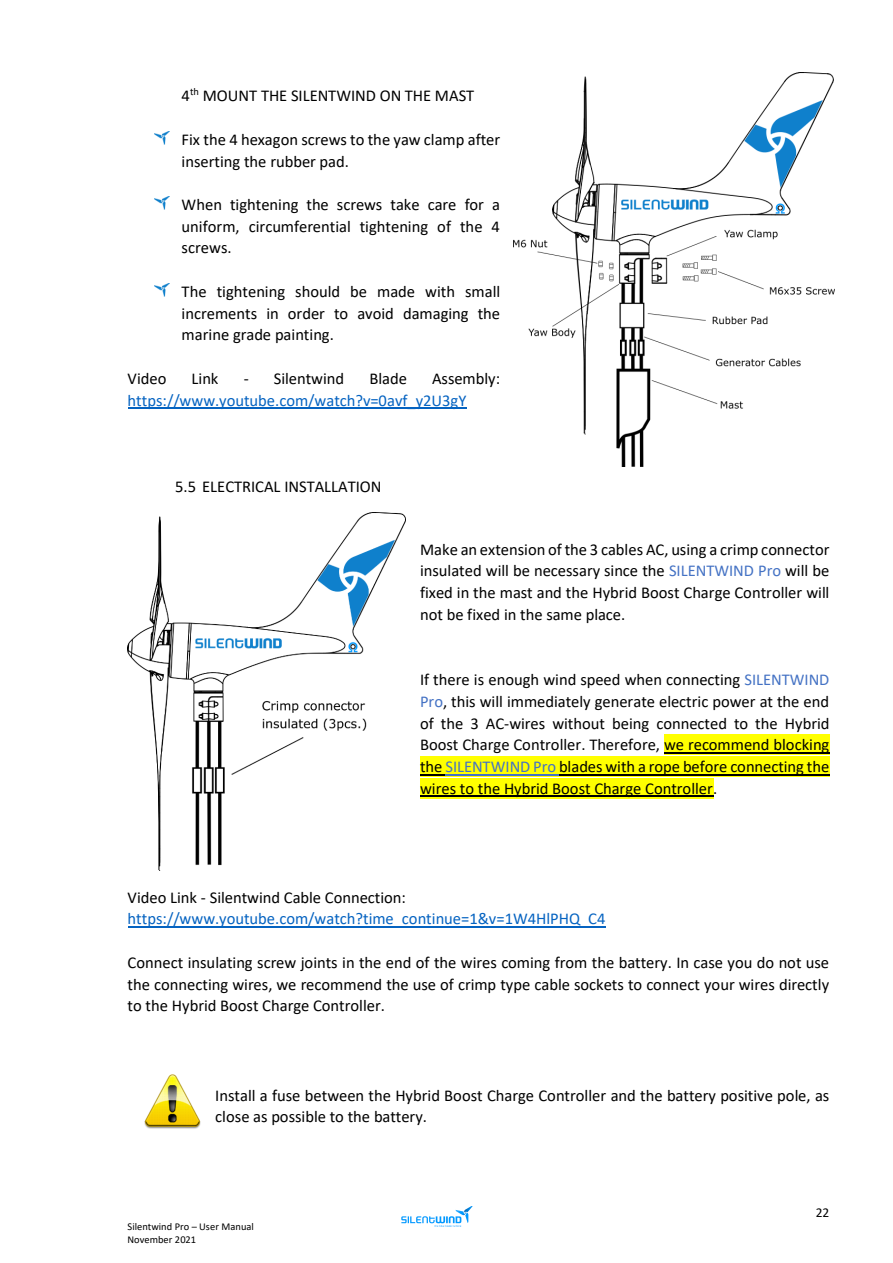
<style>
.page{position:relative;width:893px;height:1263px;background:#fff}
.page>*{position:absolute;margin:0;border:0;box-sizing:border-box;transform-origin:0 0}
.t1{font:16.5px/21.8px "Calibri";color:#000;text-align:justify}
.t2{font:16.5px/21.8px "Calibri";color:#0563c1}
.t3{font:13.5px "Calibri";color:#000}
.t4{font:10.5px/12.8px "Calibri";letter-spacing:.005em;color:#000}
.s1{color:#000}
.s2{color:#4472c4}
</style>
<div class="page">
<img style="left:401px;top:1206px;width:72px;height:21px">
<img style="left:155px;top:131px;width:14px;height:14px">
<img style="left:155px;top:196px;width:14px;height:14px">
<img style="left:155px;top:283px;width:14px;height:14px">
<hr style="left:128px;top:407px;width:338px;height:1px;background:#0563c1">
<div style="left:664px;top:735px;width:165px;height:20px;background:#ff0"></div>
<hr style="left:664px;top:752px;width:165px;height:1px;background:#000">
<div style="left:420px;top:756px;width:409px;height:21px;background:#ff0"></div>
<svg style="left:420px;top:774px;width:25px;height:1px"></svg>
<hr style="left:445px;top:774px;width:114px;height:1px;background:#4472c4">
<hr style="left:559px;top:774px;width:270px;height:1px;background:#000">
<div style="left:420px;top:778px;width:293px;height:20px;background:#ff0"></div>
<hr style="left:420px;top:796px;width:293px;height:1px;background:#000">
<hr style="left:128px;top:926px;width:478px;height:1px;background:#0563c1">
<img style="left:128px;top:513px;width:277px;height:357px">
<img style="left:144px;top:1074px;width:57px;height:55px">
<img style="left:514px;top:73px;width:321px;height:393px">
<p class="t1" style="left:182px;top:84px;width:294px">4<sup>th</sup> MOUNT THE SILENTWIND ON THE MAST</p>
<p class="t1" style="left:182px;top:128px;width:320px">Fix the 4 hexagon screws to the yaw clamp after inserting the rubber pad.</p>
<p class="t1" style="left:182px;top:193px;width:320px">When tightening the screws take care for a uniform, circumferential tightening of the 4 screws.</p>
<p class="t1" style="left:182px;top:280px;width:320px">The tightening should be made with small increments in order to avoid damaging the marine grade painting.</p>
<p class="t1" style="left:128px;top:367px;width:40px">Video</p>
<p class="t1" style="left:192px;top:367px;width:28px">Link</p>
<p class="t1" style="left:244px;top:367px;width:102px">- Silentwind</p>
<p class="t1" style="left:369px;top:367px;width:39px">Blade</p>
<p class="t2" style="left:128px;top:367px;width:374px;text-indent:305px"><span class="s1">Assembly: </span>https://www.youtube.com/watch?v=0avf_y2U3gY</p>
<h2 class="t1" style="left:175px;top:475px;width:208px">5.5 ELECTRICAL INSTALLATION</h2>
<p class="t1" style="left:420px;top:538px;width:411px">Make an extension of the 3 cables AC, using a crimp connector insulated will be necessary since the <span class="s2">SILENTWIND Pro</span> will be fixed in the mast and the Hybrid Boost Charge Controller will not be fixed in the same place.</p>
<p class="t1" style="left:420px;top:668px;width:411px">If there is enough wind speed when connecting <span class="s2">SILENTWIND Pro</span>, this will immediately generate electric power at the end of the 3 AC-wires without being connected to the Hybrid Boost Charge Controller. Therefore, we recommend blocking the <span class="s2">SILENTWIND Pro</span> blades with a rope before connecting the wires to the Hybrid Boost Charge Controller.</p>
<p class="t2" style="left:128px;top:886px;width:479px"><span class="s1">Video Link - Silentwind Cable Connection: </span>https://www.youtube.com/watch?time_continue=1&amp;v=1W4HlPHQ_C4</p>
<p class="t1" style="left:128px;top:951px;width:703px">Connect insulating screw joints in the end of the wires coming from the battery. In case you do not use the connecting wires, we recommend the use of crimp type cable sockets to connect your wires directly to the Hybrid Boost Charge Controller.</p>
<p class="t1" style="left:215px;top:1084px;width:616px">Install a fuse between the Hybrid Boost Charge Controller and the battery positive pole, as close as possible to the battery.</p>
<p class="t4" style="left:128px;top:1220px;width:128px">Silentwind Pro – User Manual<br>November 2021</p>
<p class="t3" style="left:816px;top:1203px;width:15px">22</p>
</div>
